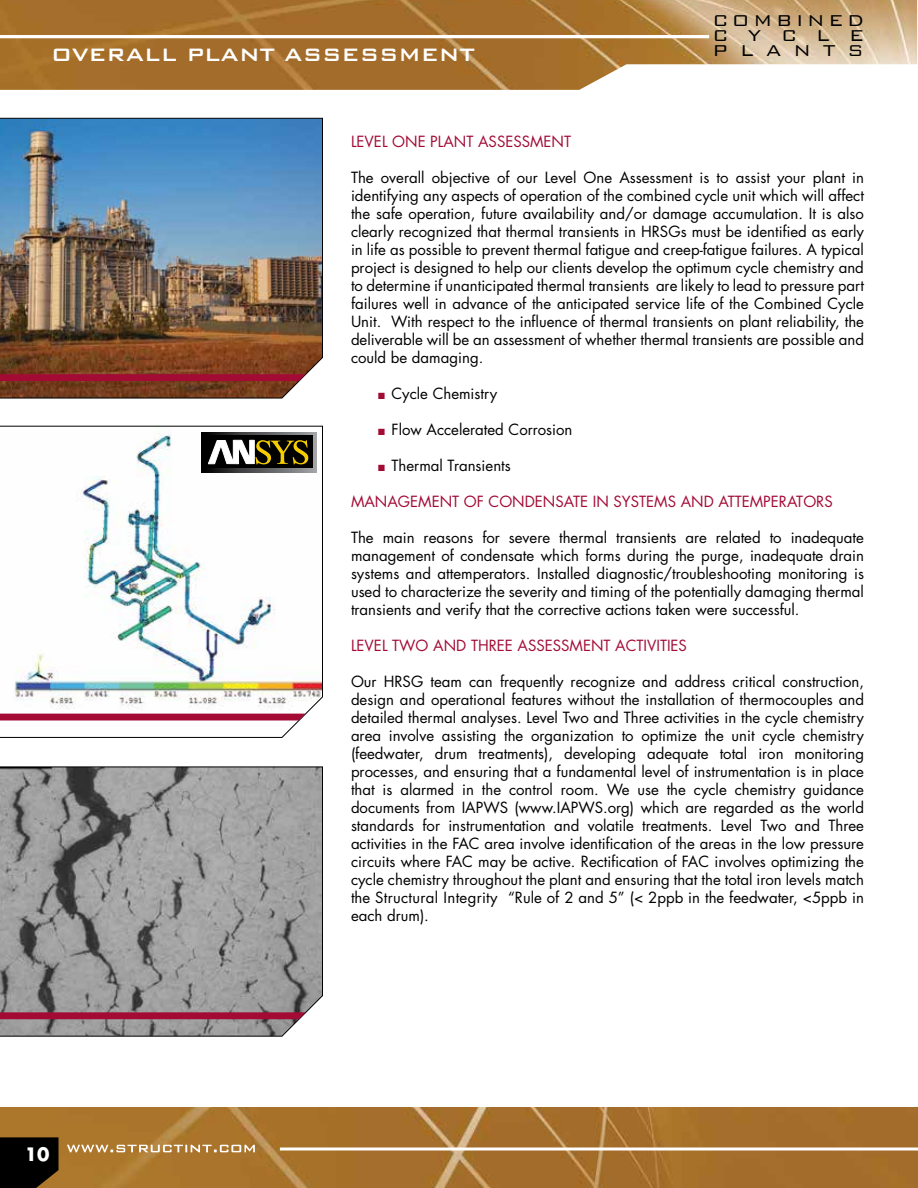
<style>
.page{position:relative;width:918px;height:1188px;background:#fff}
.page>*{position:absolute;margin:0;border:0;box-sizing:border-box;transform-origin:0 0}
.t1{font:500 24px "Bank Gothic";color:#fff}
.t2{font:300 21px/15px "Bank Gothic";letter-spacing:.58em;color:#000;text-align:justify}
.t3{font:700 18px "Futura";color:#fff}
.t4{font:15px/18px "Futura";color:#000;text-align:justify}
.t5{font:15px "Futura";color:#a30b35}
.s1{color:#a30b35}
</style>
<div class="page">
<img style="left:0;top:0;width:917px;height:90px">
<img style="left:0;top:1108px;width:918px;height:80px">
<svg style="left:67px;top:1145px;width:188px;height:7px"></svg>
<hr style="left:280px;top:1148px;width:638px;height:2px;background:#fff">
<hr style="left:0;top:35px;width:709px;height:3px;background:#fff">
<img style="left:0;top:118px;width:323px;height:280px">
<svg style="left:0;top:374px;width:306px;height:7px;background:#a20e35"></svg>
<svg style="left:0;top:426px;width:323px;height:312px"></svg>
<svg style="left:0;top:714px;width:306px;height:7px;background:#a91e45"></svg>
<div style="left:201px;top:432px;width:116px;height:40px;background:linear-gradient(to right,#020101,#a3a5a8)"></div>
<div style="left:205px;top:435px;width:108px;height:33px;background:#000"></div>
<svg style="left:208px;top:440px;width:100px;height:24px"></svg>
<svg style="left:0;top:767px;width:323px;height:270px;background:#959595"></svg>
<svg style="left:0;top:1012px;width:306px;height:7px;background:#a2133b"></svg>
<svg style="left:0;top:1137px;width:58px;height:51px;background:#0c0803"></svg>
<p class="t1" style="left:51px;top:36px;width:425px">OVERALL PLANT ASSESSMENT</p>
<h2 class="t2" style="left:712px;top:11px;width:153px">COMBINED CYCLE PLANTS</h2>
<p class="t3" style="left:25px;top:1142px;width:26px">10</p>
<p class="t5" style="left:351px;top:132px;width:222px">LEVEL ONE PLANT ASSESSMENT</p>
<p class="t4" style="left:351px;top:168px;width:515px">The overall objective of our Level One Assessment is to assist your plant in identifying any aspects of operation of the combined cycle unit which will affect the safe operation, future availability and/or damage accumulation. It is also clearly recognized that thermal transients in HRSGs must be identified as early in life as possible to prevent thermal fatigue and creep-fatigue failures. A typical project is designed to help our clients develop the optimum cycle chemistry and to determine if unanticipated thermal transients are likely to lead to pressure part failures well in advance of the anticipated service life of the Combined Cycle Unit. With respect to the influence of thermal transients on plant reliability, the deliverable will be an assessment of whether thermal transients are possible and could be damaging.</p>
<p class="t4" style="left:378px;top:384px;width:121px"><span class="s1">■</span> Cycle Chemistry</p>
<p class="t4" style="left:378px;top:420px;width:196px"><span class="s1">■</span> Flow Accelerated Corrosion</p>
<p class="t4" style="left:378px;top:456px;width:134px"><span class="s1">■</span> Thermal Transients</p>
<p class="t5" style="left:351px;top:492px;width:483px">MANAGEMENT OF CONDENSATE IN SYSTEMS AND ATTEMPERATORS</p>
<p class="t4" style="left:351px;top:528px;width:515px">The main reasons for severe thermal transients are related to inadequate management of condensate which forms during the purge, inadequate drain systems and attemperators. Installed diagnostic/troubleshooting monitoring is used to characterize the severity and timing of the potentially damaging thermal transients and verify that the corrective actions taken were successful.</p>
<p class="t5" style="left:351px;top:636px;width:338px">LEVEL TWO AND THREE ASSESSMENT ACTIVITIES</p>
<p class="t4" style="left:351px;top:672px;width:515px">Our HRSG team can frequently recognize and address critical construction, design and operational features without the installation of thermocouples and detailed thermal analyses. Level Two and Three activities in the cycle chemistry area involve assisting the organization to optimize the unit cycle chemistry (feedwater, drum treatments), developing adequate total iron monitoring processes, and ensuring that a fundamental level of instrumentation is in place that is alarmed in the control room. We use the cycle chemistry guidance documents from IAPWS (www.IAPWS.org) which are regarded as the world standards for instrumentation and volatile treatments. Level Two and Three activities in the FAC area involve identification of the areas in the low pressure circuits where FAC may be active. Rectification of FAC involves optimizing the cycle chemistry throughout the plant and ensuring that the total iron levels match the Structural Integrity “Rule of 2 and 5” (&lt; 2ppb in the feedwater, &lt;5ppb in each drum).</p>
</div>
